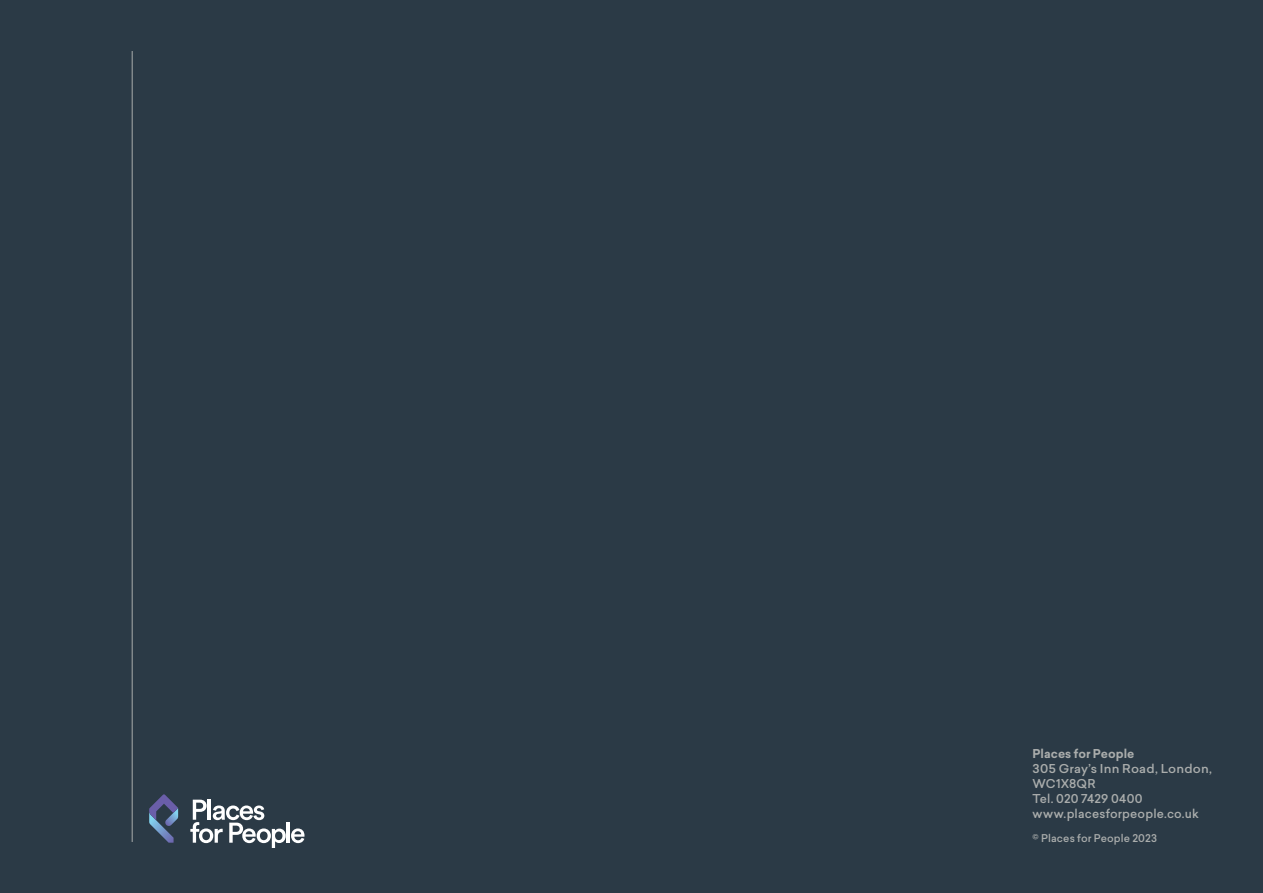
<style>
.page{position:relative;width:1263px;height:893px;background:#2b3a46}
.page>*{position:absolute;margin:0;border:0;box-sizing:border-box;transform-origin:0 0}
.t1{font:500 12px/15px "Sailec";letter-spacing:.015em;color:#aaadac;scale:1.06 1}
.t2{font:500 12px "Sailec";letter-spacing:.015em;color:#aaadac}
.t3{font:700 12px "Sailec";letter-spacing:.005em;color:#aaadac}
.t4{font:500 10.5px "Sailec";letter-spacing:.015em;color:#aaadac}
</style>
<div class="page">
<svg style="left:190px;top:800px;width:114px;height:47px"></svg>
<svg style="left:149px;top:794px;width:29px;height:49px"></svg>
<hr style="left:132px;top:51px;width:1px;height:791px;background:#aaadac">
<p class="t3" style="left:1033px;top:745px;width:103px">Places for People</p>
<p class="t1" style="left:1033px;top:761px;width:171px">305 Gray’s Inn Road, London,<br>WC1X8QR<br>Tel. 020 7429 0400</p>
<p class="t2" style="left:1033px;top:805px;width:168px">www.placesforpeople.co.uk</p>
<p class="t4" style="left:1033px;top:831px;width:126px">© Places for People 2023</p>
</div>
